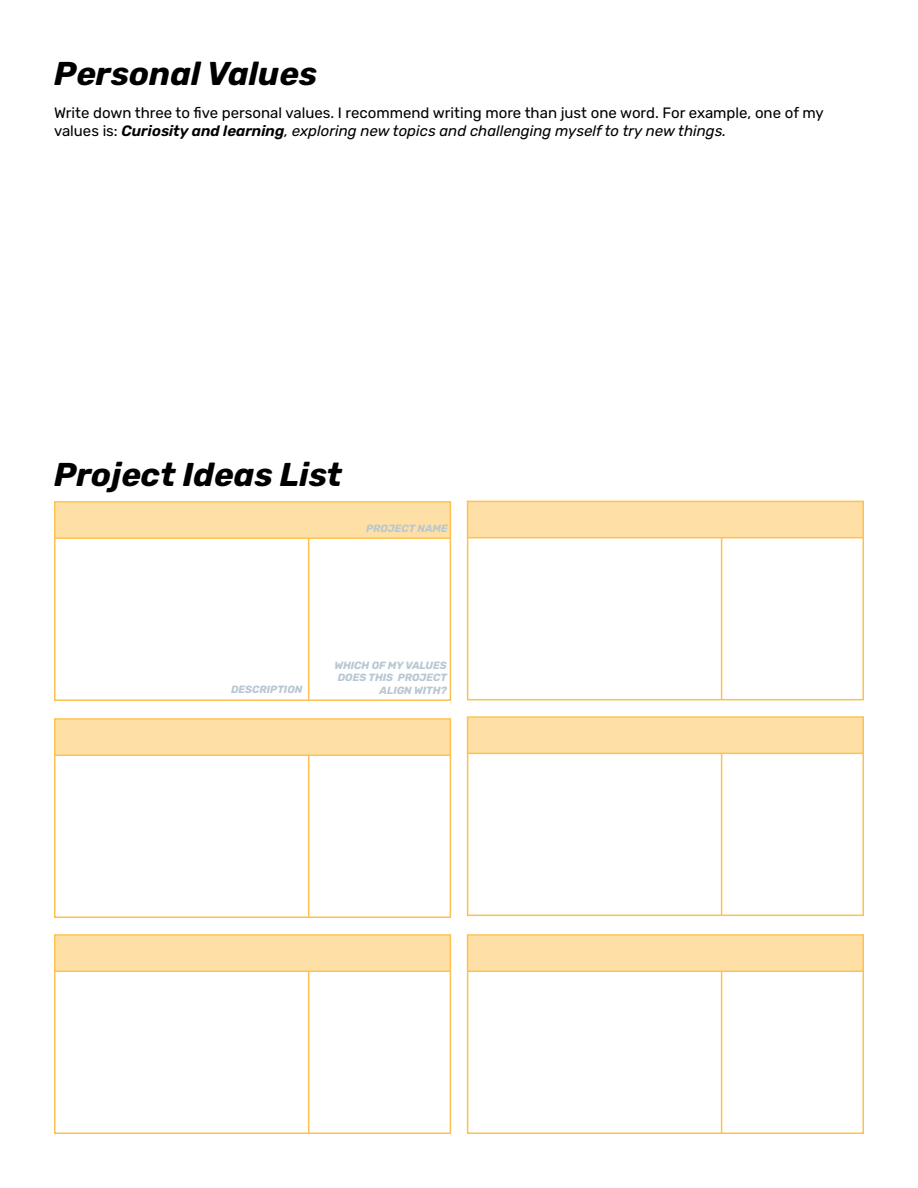
<style>
.page{position:relative;width:918px;height:1188px;background:#fff}
.page>*{position:absolute;margin:0;border:0;box-sizing:border-box;transform-origin:0 0}
.t1{font:italic 700 33px "Rubik";color:#000}
.t2{font:15px/18px "Rubik";color:#000}
.t3{font:italic 700 10.5px/12.6px "Rubik";color:#b8c7d1;text-align:right}
.s1{font-weight:600;font-style:italic}
.s2{font-style:italic}
</style>
<div class="page">
<div style="left:54px;top:502px;width:396px;height:36px;background:#fee0a7"></div>
<div style="left:54px;top:501px;width:397px;height:200px;border:2px solid #fec150"></div>
<hr style="left:55px;top:537px;width:395px;height:2px;background:#fec150">
<hr style="left:308px;top:538px;width:1px;height:162px;background:#fec150">
<div style="left:54px;top:935px;width:396px;height:36px;background:#fee0a7;border:2px solid #fec150"></div>
<div style="left:54px;top:934px;width:397px;height:200px;border:2px solid #fec150"></div>
<hr style="left:55px;top:971px;width:395px;height:1px;background:#fec150">
<hr style="left:308px;top:971px;width:1px;height:162px;background:#fec150">
<div style="left:54px;top:719px;width:396px;height:36px;background:#fee0a7;border:2px solid #fec150"></div>
<div style="left:54px;top:718px;width:397px;height:200px;border:2px solid #fec150"></div>
<hr style="left:55px;top:755px;width:395px;height:1px;background:#fec150">
<hr style="left:308px;top:755px;width:1px;height:162px;background:#fec150">
<div style="left:467px;top:502px;width:396px;height:35px;background:#fee0a7"></div>
<div style="left:467px;top:501px;width:397px;height:199px;border:2px solid #fec150"></div>
<hr style="left:468px;top:537px;width:395px;height:1px;background:#fec150">
<hr style="left:721px;top:538px;width:1px;height:161px;background:#fec150">
<div style="left:467px;top:717px;width:396px;height:36px;background:#fee0a7;border:2px solid #fec150"></div>
<div style="left:467px;top:716px;width:397px;height:200px;border:2px solid #fec150"></div>
<hr style="left:468px;top:753px;width:395px;height:1px;background:#fec150">
<hr style="left:721px;top:753px;width:1px;height:162px;background:#fec150">
<div style="left:467px;top:935px;width:396px;height:36px;background:#fee0a7;border:2px solid #fec150"></div>
<div style="left:467px;top:934px;width:397px;height:200px;border:2px solid #fec150"></div>
<hr style="left:468px;top:971px;width:395px;height:1px;background:#fec150">
<hr style="left:721px;top:971px;width:1px;height:162px;background:#fec150">
<h1 class="t1" style="left:54px;top:55px;width:265px">Personal Values</h1>
<p class="t2" style="left:54px;top:104px;width:771px">Write down three to five personal values. I recommend writing more than just one word. For example, one of my values is: <span class="s1">Curiosity and learning</span><span class="s2">, exploring new topics and challenging myself to try new things.</span></p>
<h1 class="t1" style="left:54px;top:456px;width:290px">Project Ideas List</h1>
<p class="t3" style="left:366px;top:522px;width:83px">PROJECT NAME</p>
<p class="t3" style="left:231px;top:684px;width:73px">DESCRIPTION</p>
<p class="t3" style="left:334px;top:659px;width:114px">WHICH OF MY VALUES<br>DOES THIS PROJECT<br>ALIGN WITH?</p>
</div>
